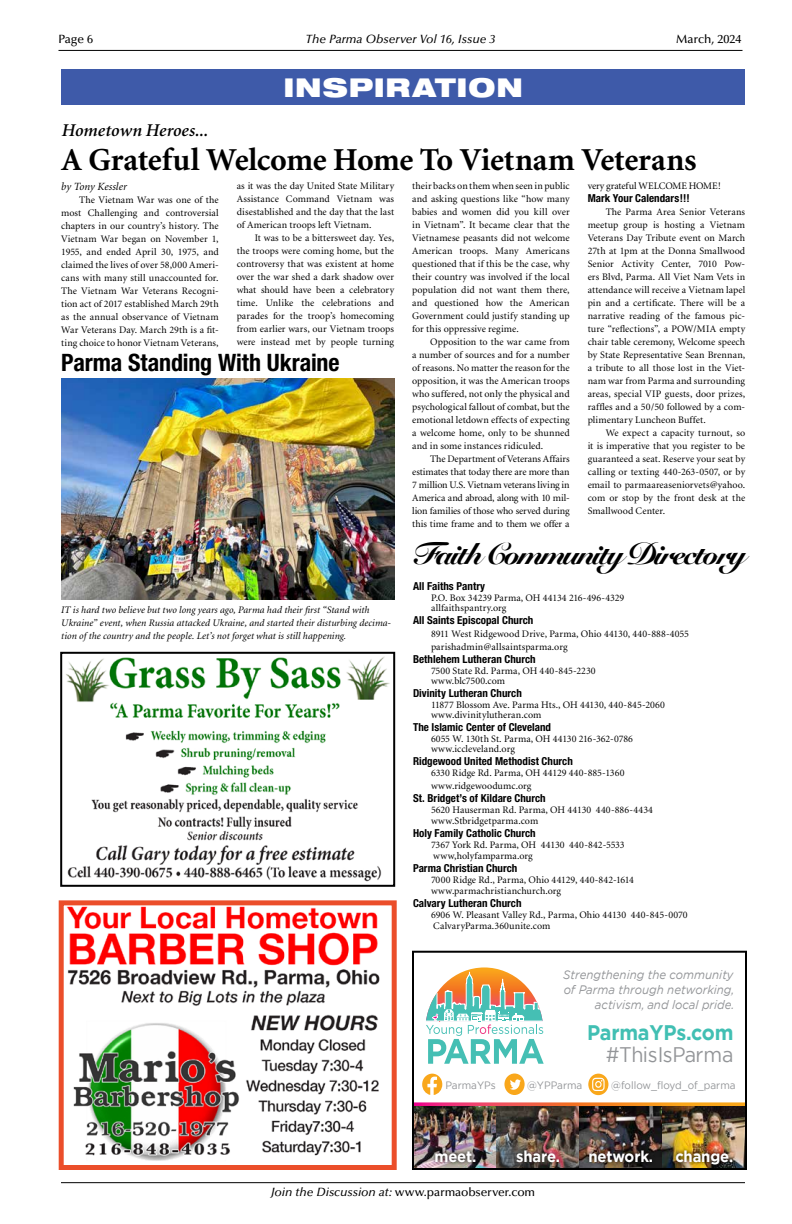
<style>
.page{position:relative;width:792px;height:1224px;background:#fff}
.page>*{position:absolute;margin:0;border:0;box-sizing:border-box;transform-origin:0 0}
.t1{font:700 32px "Minion";letter-spacing:-.005em;color:#000}
.t2{font:900 30px "Snell Roundhand";letter-spacing:-.055em;color:#000}
.t3{font:900 expanded 26px "Helvetica Neue";letter-spacing:.03em;color:#fff}
.t4{font:700 condensed 24px "Helvetica Neue";letter-spacing:-.005em;color:#000}
.t5{font:700 21.1px "Gotham";letter-spacing:-.01em;color:#41bfb3;scale:.94 1}
.t6{font:21.1px "Gotham";letter-spacing:-.02em;color:#939598;scale:.94 1}
.t7{font:italic 600 18px "Minion";color:#000}
.t8{font:700 15.8px "Gotham";letter-spacing:-.01em;color:#fff;scale:.94 1}
.t9{font:italic 12.3px/14.7px "Gotham";color:#939598;text-align:right;scale:.94 1}
.t10{font:500 12px "Optima";letter-spacing:-.005em;color:#000}
.t11{font:italic 500 12px "Optima";color:#000}
.t12{font:700 condensed 11px "Helvetica Neue";color:#000}
.t13{font:italic 11px "Minion";color:#000}
.t14{font:10.7px "Gotham";color:#939598;scale:.94 1}
.t15{font:10px/13px "Minion";letter-spacing:.005em;color:#000}
.t16{font:italic 10px/13px "Minion";letter-spacing:.01em;color:#000}
.s1{font-style:italic}
</style>
<div class="page">
<hr style="left:58px;top:50px;width:684px;height:1px;background:#000">
<hr style="left:61px;top:1182px;width:684px;height:1px;background:#000">
<div style="left:61px;top:69px;width:684px;height:36px;background:#3e5aa9"></div>
<img style="left:415px;top:967px;width:329px;height:200px">
<div style="left:412px;top:951px;width:335px;height:219px;border:2px solid #000"></div>
<img style="left:66px;top:906px;width:314px;height:255px">
<div style="left:59px;top:900px;width:338px;height:270px;border:5px solid #eb4e2a"></div>
<img style="left:66px;top:657px;width:324px;height:225px">
<div style="left:60px;top:652px;width:335px;height:235px;border:2px solid #000"></div>
<img style="left:61px;top:379px;width:333px;height:220px">
<p class="t10" style="left:58px;top:32px;width:36px">Page 6</p>
<p class="t11" style="left:306px;top:32px;width:191px">The Parma Observer Vol 16, Issue 3</p>
<p class="t10" style="left:676px;top:32px;width:67px">March, 2024</p>
<h3 class="t3" style="left:284px;top:71px;width:241px">INSPIRATION</h3>
<h3 class="t7" style="left:61px;top:121px;width:148px">Hometown Heroes...</h3>
<h1 class="t1" style="left:61px;top:143px;width:637px">A Grateful Welcome Home To Vietnam Veterans</h1>
<p class="t13" style="left:61px;top:181px;width:67px">by Tony Kessler</p>
<p class="t15" style="left:61px;top:193px;width:159px;text-align:justify;text-indent:18px">The Vietnam War was one of the most Challenging and controversial chapters in our country’s history. The Vietnam War began on November 1, 1955, and ended April 30, 1975, and claimed the lives of over 58,000 Ameri&shy;cans with many still unaccounted for.<br>The Vietnam War Veterans Recogni&shy;tion act of 2017 established March 29th as the annual observance of Vietnam War Veterans Day. March 29th is a fit&shy;ting choice to honor Vietnam Veterans,</p>
<p class="t15" style="left:237px;top:180px;width:159px;text-align:justify">as it was the day United State Military Assistance Command Vietnam was disestablished and the day that the last of American troops left Vietnam.</p>
<p class="t15" style="left:237px;top:232px;width:159px;text-align:justify;text-indent:18px">It was to be a bittersweet day. Yes, the troops were coming home, but the controversy that was existent at home over the war shed a dark shadow over what should have been a celebratory time. Unlike the celebrations and parades for the troop’s homecoming from earlier wars, our Vietnam troops were instead met by people turning</p>
<h3 class="t4" style="left:61px;top:348px;width:280px">Parma Standing With Ukraine</h3>
<p class="t16" style="left:61px;top:603px;width:332px">IT is hard two believe but two long years ago, Parma had their first “Stand with<br>Ukraine” event, when Russia attacked Ukraine, and started their disturbing decima&shy;tion of the country and the people. Let’s not forget what is still happening.</p>
<p class="t15" style="left:412px;top:180px;width:159px;text-align:justify">their backs on them when seen in public and asking questions like “how many babies and women did you kill over in Vietnam”. It became clear that the Vietnamese peasants did not welcome American troops. Many Americans questioned that if this be the case, why their country was involved if the local population did not want them there, and questioned how the American Government could justify standing up for this oppressive regime.</p>
<p class="t15" style="left:412px;top:336px;width:159px;text-align:justify;text-indent:18px">Opposition to the war came from a number of sources and for a number of reasons. No matter the reason for the opposition, it was the American troops who suffered, not only the physical and psychological fallout of combat, but the emotional letdown effects of expecting a welcome home, only to be shunned and in some instances ridiculed.</p>
<p class="t15" style="left:412px;top:453px;width:159px;text-align:justify;text-indent:18px">The Department of Veterans Affairs estimates that today there are more than 7 million U.S. Vietnam veterans living in America and abroad, along with 10 mil&shy;lion families of those who served during this time frame and to them we offer a</p>
<p class="t15" style="left:588px;top:180px;width:135px">very grateful WELCOME HOME!</p>
<p class="t12" style="left:588px;top:191px;width:104px">Mark Your Calendars!!!</p>
<p class="t15" style="left:588px;top:206px;width:159px;text-align:justify;text-indent:18px">The Parma Area Senior Veterans meetup group is hosting a Vietnam Veterans Day Tribute event on March 27th at 1pm at the Donna Smallwood Senior Activity Center, 7010 Pow&shy;ers Blvd, Parma. All Viet Nam Vets in attendance will receive a Vietnam lapel pin and a certificate. There will be a narrative reading of the famous pic&shy;ture “reflections”, a POW/MIA empty chair table ceremony, Welcome speech by State Representative Sean Brennan, a tribute to all those lost in the Viet&shy;nam war from Parma and surrounding areas, special VIP guests, door prizes, raffles and a 50/50 followed by a com&shy;plimentary Luncheon Buffet.</p>
<p class="t15" style="left:588px;top:427px;width:159px;text-align:justify;text-indent:18px">We expect a capacity turnout, so it is imperative that you register to be guaranteed a seat. Reserve your seat by calling or texting 440-263-0507, or by email to parmaareaseniorvets@yahoo. com or stop by the front desk at the Smallwood Center.</p>
<h2 class="t2" style="left:413px;top:536px;width:334px">Faith Community Directory</h2>
<p class="t12" style="left:413px;top:580px;width:74px">All Faiths Pantry</p>
<p class="t15" style="left:431px;top:593px;width:195px;line-height:10px">P.O. Box 34239 Parma, OH 44134 216-496-4329 allfaithspantry.org</p>
<p class="t12" style="left:413px;top:614px;width:122px">All Saints Episcopal Church</p>
<p class="t15" style="left:431px;top:628px;width:260px">8911 West Ridgewood Drive, Parma, Ohio 44130, 440-888-4055 parishadmin@allsaintsparma.org</p>
<p class="t12" style="left:413px;top:653px;width:124px">Bethlehem Lutheran Church</p>
<p class="t15" style="left:431px;top:666px;width:166px;line-height:10px">7500 State Rd. Parma, OH 440-845-2230 www.blc7500.com</p>
<p class="t12" style="left:413px;top:687px;width:110px">Divinity Lutheran Church</p>
<p class="t15" style="left:431px;top:700px;width:235px;line-height:10px">11877 Blossom Ave. Parma Hts., OH 44130, 440-845-2060 www.divinitylutheran.com</p>
<p class="t12" style="left:413px;top:721px;width:140px">The Islamic Center of Cleveland</p>
<p class="t15" style="left:431px;top:734px;width:204px;line-height:10px">6055 W. 130th St. Parma, OH 44130 216-362-0786 www.iccleveland.org</p>
<p class="t12" style="left:413px;top:755px;width:161px">Ridgewood United Methodist Church</p>
<p class="t15" style="left:431px;top:767px;width:195px">6330 Ridge Rd. Parma, OH 44129 440-885-1360 www.ridgewoodumc.org</p>
<p class="t12" style="left:413px;top:792px;width:134px">St. Bridget’s of Kildare Church</p>
<p class="t15" style="left:431px;top:805px;width:224px;line-height:11px">5620 Hauserman Rd. Parma, OH 44130 440-886-4434 www.Stbridgetparma.com</p>
<p class="t12" style="left:413px;top:827px;width:124px">Holy Family Catholic Church</p>
<p class="t15" style="left:431px;top:840px;width:195px;line-height:11px">7367 York Rd. Parma, OH 44130 440-842-5533 www,holyfamparma.org</p>
<p class="t12" style="left:413px;top:862px;width:106px">Parma Christian Church</p>
<p class="t15" style="left:431px;top:875px;width:205px;line-height:11px">7000 Ridge Rd., Parma, Ohio 44129, 440-842-1614 www.parmachristianchurch.org</p>
<p class="t12" style="left:413px;top:897px;width:110px">Calvary Lutheran Church</p>
<p class="t15" style="left:431px;top:910px;width:258px;line-height:11px">6906 W. Pleasant Valley Rd., Parma, Ohio 44130 440-845-0070<br>CalvaryParma.360unite.com</p>
<p class="t9" style="left:563px;top:967px;width:184px">Strengthening the community of Parma through networking, activism, and local pride.</p>
<h3 class="t5" style="left:587px;top:1019px;width:157px">ParmaYPs.com</h3>
<h3 class="t6" style="left:606px;top:1041px;width:137px">#ThisIsParma</h3>
<p class="t14" style="left:445px;top:1078px;width:55px">ParmaYPs</p>
<p class="t14" style="left:527px;top:1078px;width:60px">@YPParma</p>
<p class="t14" style="left:611px;top:1078px;width:134px">@follow_floyd_of_parma</p>
<h3 class="t8" style="left:435px;top:1146px;width:46px">meet.</h3>
<h3 class="t8" style="left:516px;top:1146px;width:48px">share.</h3>
<h3 class="t8" style="left:588px;top:1146px;width:70px">network.</h3>
<h3 class="t8" style="left:675px;top:1146px;width:63px">change.</h3>
<p class="t10" style="left:271px;top:1185px;width:266px"><span class="s1">Join the Discussion at:</span> www.parmaobserver.com</p>
</div>
